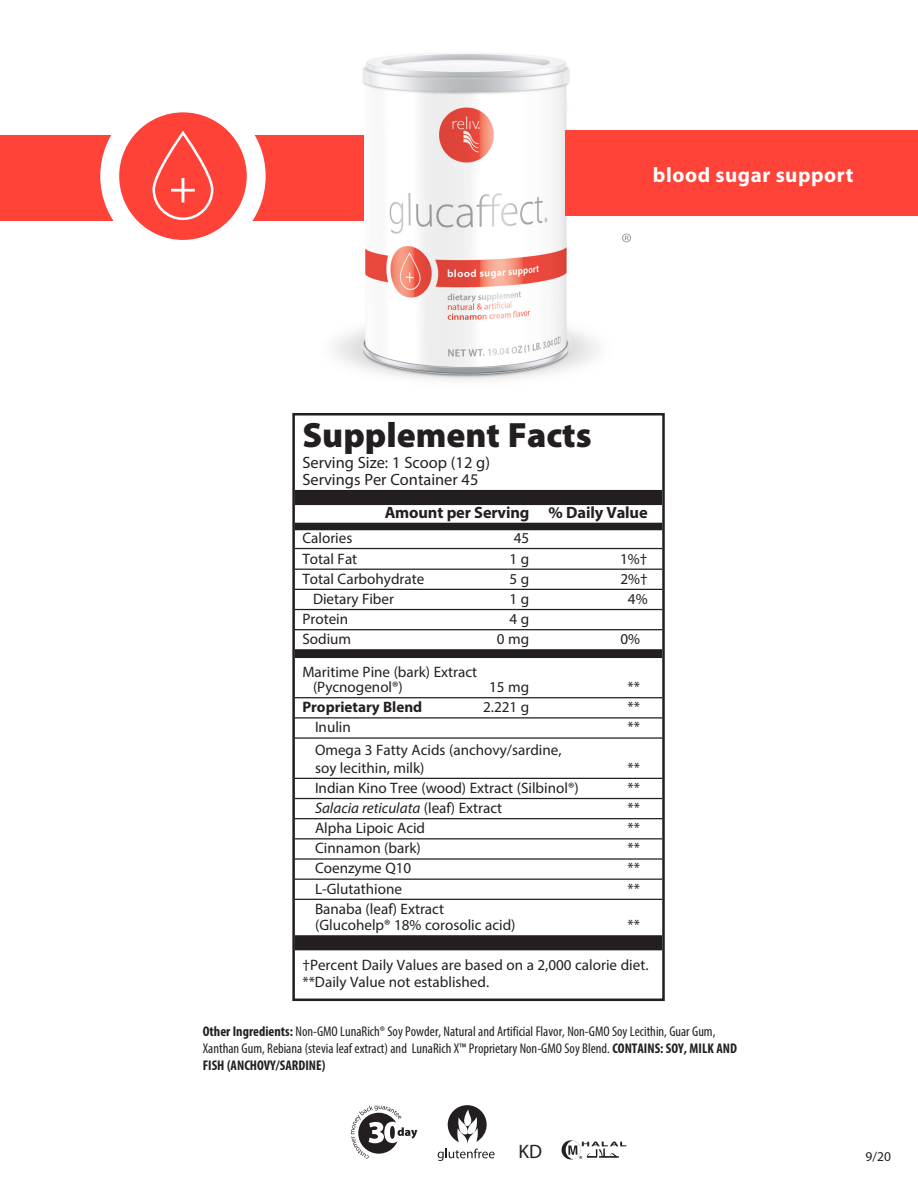
<style>
.page{position:relative;width:918px;height:1188px;background:#fff}
.page>*{position:absolute;margin:0;border:0;box-sizing:border-box;transform-origin:0 0}
.t1{font:900 35.25px "Myriad Pro";color:#231f20}
.t2{font:700 21px "Myriad Pro";letter-spacing:.025em;color:#fff}
.t3{font:19.5px "Myriad Pro";color:#231f20}
.t4{font:16.35px/17.7px "Myriad Pro";color:#231f20}
.t5{font:700 16.35px "Myriad Pro";letter-spacing:-.01em;color:#231f20}
.t6{font:15.15px/17.7px "Myriad Pro";color:#231f20}
.t7{font:italic 15.15px "Myriad Pro";color:#231f20}
.t8{font:700 15.15px "Myriad Pro";color:#231f20}
.t9{font:condensed 14.1px/17px "Myriad Pro";color:#231f20}
.t10{font:13.5px "Myriad Pro";color:#231f20}
.s1{font-style:normal}
.s2{font-weight:700}
</style>
<div class="page">
<svg style="left:622px;top:234px;width:9px;height:8px"></svg>
<img style="left:314px;top:53px;width:302px;height:327px">
<div style="left:0;top:135px;width:364px;height:85px;background:#ff4338"></div>
<div style="left:565px;top:131px;width:353px;height:85px;background:#ff4338"></div>
<svg style="left:561px;top:1140px;width:65px;height:20px"></svg>
<svg style="left:438px;top:1105px;width:57px;height:56px"></svg>
<svg style="left:351px;top:1106px;width:66px;height:53px"></svg>
<svg style="left:110px;top:103px;width:146px;height:146px"></svg>
<div style="left:100px;top:93px;width:166px;height:166px;border:19px solid #fff;border-radius:50%"></div>
<div style="left:152px;top:132px;width:61px;height:88px;border:3px solid #fff;border-radius:29px"></div>
<svg style="left:171px;top:178px;width:24px;height:24px"></svg>
<div style="left:295px;top:490px;width:367px;height:15px;background:#231f20"></div>
<div style="left:295px;top:523px;width:367px;height:7px;background:#231f20"></div>
<hr style="left:295px;top:548px;width:367px;height:1px;background:#231f20">
<hr style="left:295px;top:569px;width:367px;height:1px;background:#231f20">
<hr style="left:295px;top:589px;width:367px;height:1px;background:#231f20">
<hr style="left:295px;top:609px;width:367px;height:1px;background:#231f20">
<hr style="left:295px;top:629px;width:367px;height:1px;background:#231f20">
<div style="left:295px;top:649px;width:367px;height:9px;background:#231f20"></div>
<hr style="left:295px;top:697px;width:367px;height:1px;background:#231f20">
<hr style="left:295px;top:717px;width:367px;height:2px;background:#231f20">
<hr style="left:295px;top:737px;width:367px;height:2px;background:#231f20">
<hr style="left:295px;top:778px;width:367px;height:1px;background:#231f20">
<hr style="left:295px;top:798px;width:367px;height:1px;background:#231f20">
<hr style="left:295px;top:818px;width:367px;height:1px;background:#231f20">
<hr style="left:295px;top:838px;width:367px;height:1px;background:#231f20">
<hr style="left:295px;top:858px;width:367px;height:2px;background:#231f20">
<hr style="left:295px;top:879px;width:367px;height:1px;background:#231f20">
<hr style="left:295px;top:899px;width:367px;height:1px;background:#231f20">
<div style="left:295px;top:935px;width:367px;height:15px;background:#231f20"></div>
<div style="left:292px;top:413px;width:373px;height:588px;border:3px solid #231f20"></div>
<p class="t2" style="left:653px;top:161px;width:202px">blood sugar support</p>
<p class="t1" style="left:302px;top:411px;width:291px">Supplement Facts</p>
<p class="t4" style="left:302px;top:453px;width:189px">Serving Size: 1 Scoop (12 g)<br>Servings Per Container 45</p>
<p class="t5" style="left:385px;top:502px;width:264px">Amount per Serving % Daily Value</p>
<p class="t6" style="left:302px;top:529px;width:51px">Calories</p>
<p class="t6" style="left:514px;top:529px;width:17px">45</p>
<p class="t6" style="left:302px;top:549px;width:56px">Total Fat</p>
<p class="t6" style="left:510px;top:549px;width:21px">1 g</p>
<p class="t6" style="left:620px;top:549px;width:29px">1%†</p>
<p class="t6" style="left:302px;top:570px;width:123px">Total Carbohydrate</p>
<p class="t6" style="left:510px;top:570px;width:21px">5 g</p>
<p class="t6" style="left:620px;top:570px;width:29px">2%†</p>
<p class="t6" style="left:313px;top:590px;width:83px">Dietary Fiber</p>
<p class="t6" style="left:510px;top:590px;width:21px">1 g</p>
<p class="t6" style="left:628px;top:590px;width:21px">4%</p>
<p class="t6" style="left:302px;top:610px;width:47px">Protein</p>
<p class="t6" style="left:510px;top:610px;width:21px">4 g</p>
<p class="t6" style="left:302px;top:630px;width:50px">Sodium</p>
<p class="t6" style="left:497px;top:630px;width:34px">0 mg</p>
<p class="t6" style="left:620px;top:630px;width:21px">0%</p>
<p class="t6" style="left:313px;top:664px;width:166px;line-height:15.1px;text-indent:-11px">Maritime Pine (bark) Extract (Pycnogenol®)</p>
<p class="t6" style="left:489px;top:678px;width:42px">15 mg</p>
<p class="t6" style="left:628px;top:678px;width:14px">**</p>
<p class="t8" style="left:302px;top:697px;width:121px">Proprietary Blend</p>
<p class="t6" style="left:483px;top:698px;width:48px">2.221 g</p>
<p class="t6" style="left:628px;top:698px;width:14px">**</p>
<p class="t6" style="left:315px;top:718px;width:37px">Inulin</p>
<p class="t6" style="left:628px;top:718px;width:14px">**</p>
<p class="t6" style="left:315px;top:741px;width:248px">Omega 3 Fatty Acids (anchovy/sardine, soy lecithin, milk)</p>
<p class="t6" style="left:628px;top:759px;width:14px">**</p>
<p class="t6" style="left:315px;top:779px;width:265px">Indian Kino Tree (wood) Extract (Silbinol®)</p>
<p class="t6" style="left:628px;top:779px;width:14px">**</p>
<p class="t7" style="left:315px;top:799px;width:189px">Salacia reticulata <span class="s1">(leaf) Extract</span></p>
<p class="t6" style="left:628px;top:799px;width:14px">**</p>
<p class="t6" style="left:315px;top:819px;width:112px">Alpha Lipoic Acid</p>
<p class="t6" style="left:628px;top:819px;width:14px">**</p>
<p class="t6" style="left:315px;top:839px;width:107px">Cinnamon (bark)</p>
<p class="t6" style="left:628px;top:839px;width:14px">**</p>
<p class="t6" style="left:315px;top:859px;width:98px">Coenzyme Q10</p>
<p class="t6" style="left:628px;top:859px;width:14px">**</p>
<p class="t6" style="left:315px;top:879px;width:88px">L-Glutathione</p>
<p class="t6" style="left:628px;top:879px;width:14px">**</p>
<p class="t6" style="left:315px;top:900px;width:202px;line-height:16.4px">Banaba (leaf) Extract (Glucohelp® 18% corosolic acid)</p>
<p class="t6" style="left:628px;top:916px;width:14px">**</p>
<p class="t6" style="left:302px;top:955px;width:348px">†Percent Daily Values are based on a 2,000 calorie diet. **Daily Value not established.</p>
<p class="t9" style="left:203px;top:1023px;width:536px"><span class="s2">Other Ingredients:</span> Non-GMO LunaRich® Soy Powder, Natural and Artificial Flavor, Non-GMO Soy Lecithin, Guar Gum,<br>Xanthan Gum, Rebiana (stevia leaf extract) and LunaRich X™ Proprietary Non-GMO Soy Blend. <span class="s2">CONTAINS: SOY, MILK AND<br>FISH (ANCHOVY/SARDINE)</span></p>
<p class="t3" style="left:518px;top:1139px;width:25px">KD</p>
<p class="t10" style="left:866px;top:1148px;width:27px">9/20</p>
</div>
